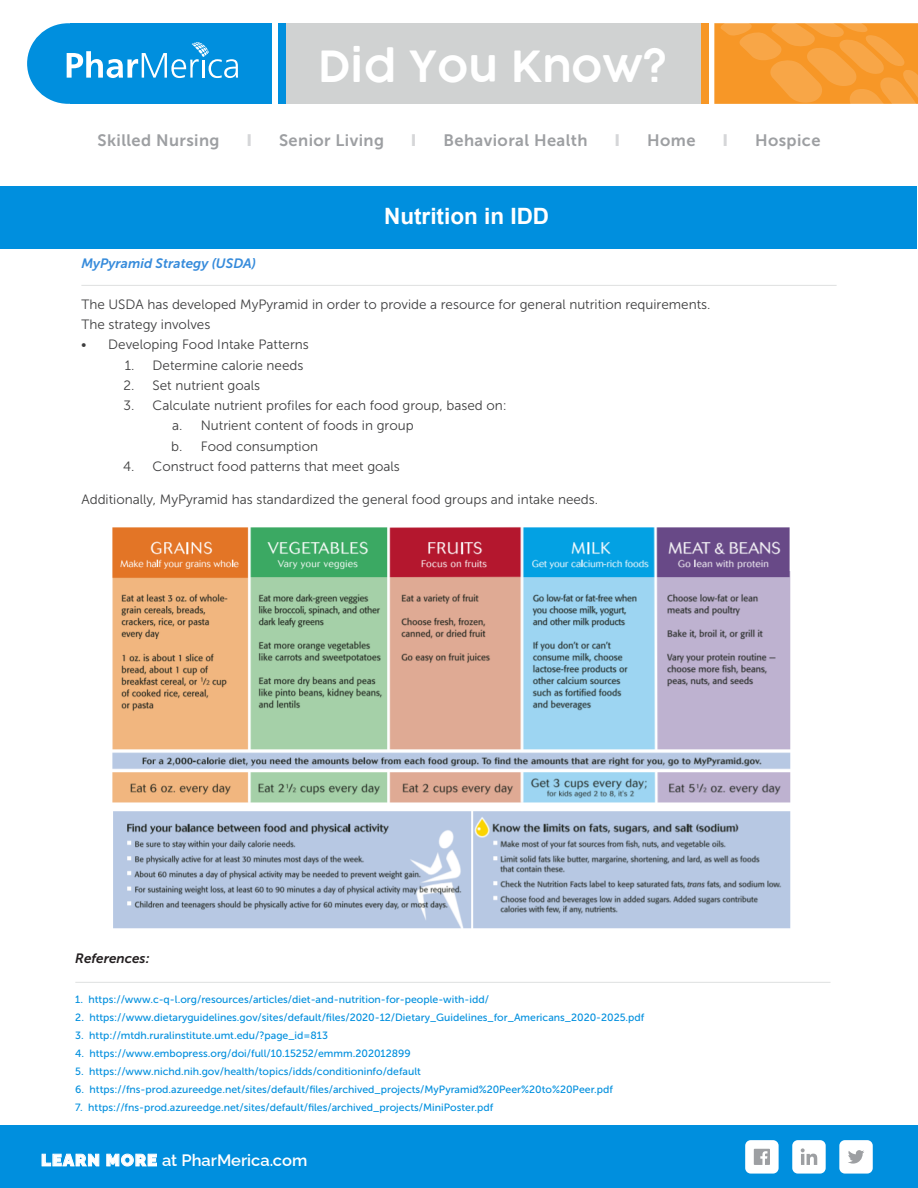
<style>
.page{position:relative;width:918px;height:1188px;background:#fff}
.page>*{position:absolute;margin:0;border:0;box-sizing:border-box;transform-origin:0 0}
.Paragraph{font:600 42px "COCOGOOSE";color:#fff}
.t1{font:700 22.5px "Arial";color:#fff}
.t2{font:16.5px "Museo Sans 700";letter-spacing:.025em;color:#9d9fa2}
.t3{font:600 16.5px "Raleway";color:#fff}
.t4{font:16.5px "Museo Sans 900";color:#d5d6d8}
.t5{font:13.5px/20.2px "Museo Sans 300";color:#3e3e3f}
.t6{font:italic 13.5px "Museo Sans 700";color:#368bdb}
.t7{font:italic 13.5px "Museo Sans 700";color:#231f20}
.t8{font:10.5px "Museo Sans 500";color:#008fde}
.s1{font-weight:900}
</style>
<div class="page">
<div style="left:70px;top:23px;width:202px;height:81px;background:#008fde"></div>
<div style="left:282px;top:23px;width:425px;height:81px;background:#d0d2d2"></div>
<div style="left:27px;top:23px;width:82px;height:81px;background:#008fde;border-radius:50%"></div>
<svg style="left:67px;top:42px;width:171px;height:36px"></svg>
<svg style="left:714px;top:23px;width:204px;height:81px;background:#f79e37"></svg>
<div style="left:701px;top:23px;width:8px;height:81px;background:#f79727"></div>
<div style="left:278px;top:23px;width:7px;height:81px;background:#008fde"></div>
<div style="left:0;top:1126px;width:918px;height:62px;background:#008fde"></div>
<div style="left:839px;top:1140px;width:34px;height:34px;background:#fff;border-radius:6px"></div>
<svg style="left:848px;top:1150px;width:16px;height:14px"></svg>
<div style="left:792px;top:1140px;width:34px;height:34px;background:#fff;border-radius:6px"></div>
<svg style="left:801px;top:1148px;width:16px;height:17px"></svg>
<div style="left:745px;top:1140px;width:34px;height:34px;background:#fff;border-radius:6px"></div>
<svg style="left:754px;top:1149px;width:16px;height:16px"></svg>
<div style="left:0;top:186px;width:917px;height:62px;background:#008fde"></div>
<hr style="left:81px;top:285px;width:756px;height:1px;background:#dee0e0">
<hr style="left:75px;top:982px;width:756px;height:1px;background:#dee0e0">
<img style="left:112px;top:527px;width:679px;height:402px">
<p class="Paragraph" style="left:319px;top:37px;width:350px">Did You Know?</p>
<h3 class="t2" style="left:98px;top:131px;width:124px">Skilled Nursing</h3>
<h3 class="t4" style="left:247px;top:130px;width:7px">I</h3>
<h3 class="t2" style="left:279px;top:131px;width:106px">Senior Living</h3>
<h3 class="t4" style="left:411px;top:130px;width:7px">I</h3>
<h3 class="t2" style="left:444px;top:131px;width:146px">Behavioral Health</h3>
<h3 class="t4" style="left:615px;top:130px;width:7px">I</h3>
<h3 class="t2" style="left:647px;top:131px;width:50px">Home</h3>
<h3 class="t4" style="left:722px;top:130px;width:7px">I</h3>
<h3 class="t2" style="left:755px;top:131px;width:67px">Hospice</h3>
<h2 class="t1" style="left:384px;top:201px;width:166px">Nutrition in IDD</h2>
<p class="t6" style="left:81px;top:256px;width:176px">MyPyramid Strategy (USDA)</p>
<p class="t5" style="left:81px;top:294px;width:631px">The USDA has developed MyPyramid in order to provide a resource for general nutrition requirements.<br>The strategy involves</p>
<p class="t5" style="left:81px;top:335px;width:229px">• Developing Food Intake Patterns</p>
<p class="t5" style="left:125px;top:355px;width:180px">1. Determine calorie needs</p>
<p class="t5" style="left:123px;top:375px;width:138px">2. Set nutrient goals</p>
<p class="t5" style="left:171px;top:395px;width:337px;text-indent:-48px">3. Calculate nutrient profiles for each food group, based on: a. Nutrient content of foods in group<br>b. Food consumption</p>
<p class="t5" style="left:123px;top:456px;width:278px">4. Construct food patterns that meet goals</p>
<p class="t5" style="left:81px;top:489px;width:518px">Additionally, MyPyramid has standardized the general food groups and intake needs.</p>
<p class="t7" style="left:75px;top:951px;width:76px">References:</p>
<p class="t8" style="left:75px;top:994px;width:415px">1. https://www.c-q-l.org/resources/articles/diet-and-nutrition-for-people-with-idd/</p>
<p class="t8" style="left:75px;top:1012px;width:571px">2. https://www.dietaryguidelines.gov/sites/default/files/2020-12/Dietary_Guidelines_for_Americans_2020-2025.pdf</p>
<p class="t8" style="left:75px;top:1030px;width:254px">3. http://mtdh.ruralinstitute.umt.edu/?page_id=813</p>
<p class="t8" style="left:75px;top:1048px;width:337px">4. https://www.embopress.org/doi/full/10.15252/emmm.202012899</p>
<p class="t8" style="left:75px;top:1066px;width:347px">5. https://www.nichd.nih.gov/health/topics/idds/conditioninfo/default</p>
<p class="t8" style="left:75px;top:1084px;width:539px">6. https://fns-prod.azureedge.net/sites/default/files/archived_projects/MyPyramid%20Peer%20to%20Peer.pdf</p>
<p class="t8" style="left:75px;top:1102px;width:420px">7. https://fns-prod.azureedge.net/sites/default/files/archived_projects/MiniPoster.pdf</p>
<h3 class="t3" style="left:41px;top:1147px;width:268px"><span class="s1">LEARN MORE</span> at PharMerica.com</h3>
</div>
